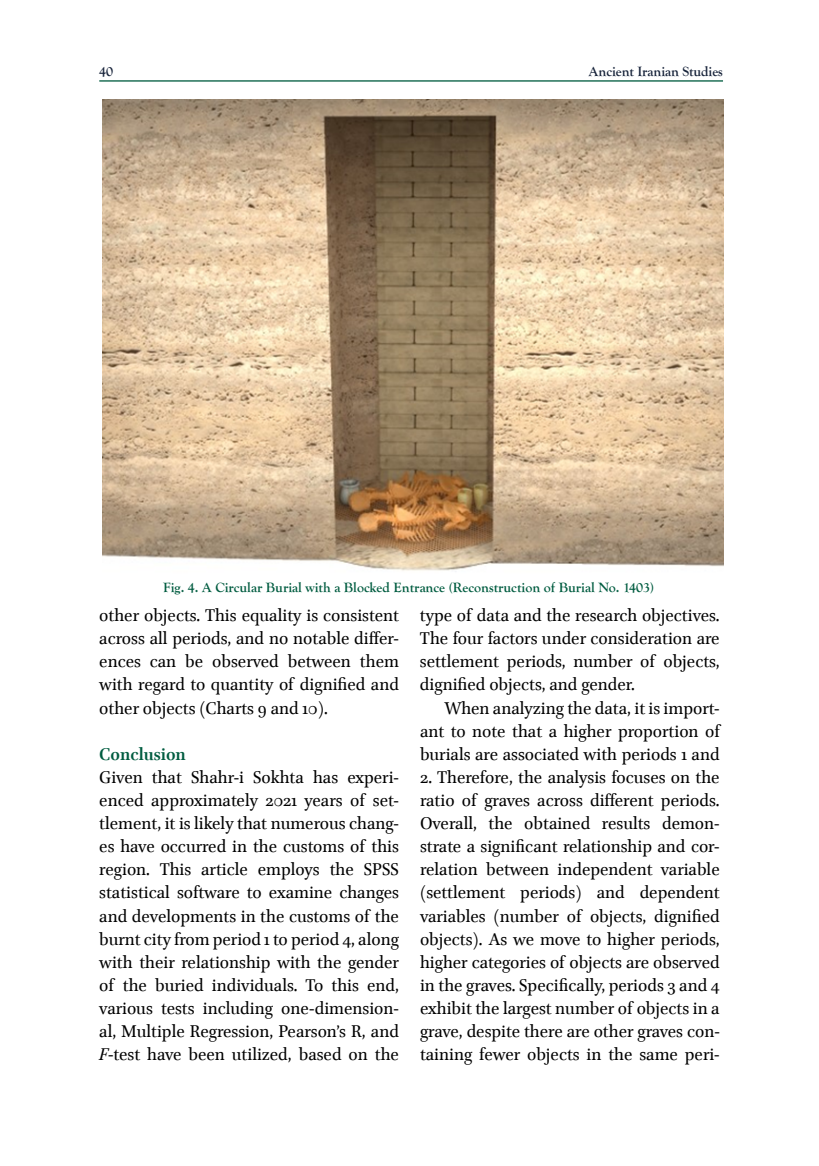
<style>
.page{position:relative;width:819px;height:1166px;background:#fff}
.page>*{position:absolute;margin:0;border:0;box-sizing:border-box;transform-origin:0 0}
.t1{font:19.25px/23.1px "Brill";color:#000;text-align:justify}
.t2{font:700 19.25px "Brill";color:#015c40}
.t3{font:700 14px "Goudy Old Style T";color:#015c40}
.t4{font:700 14px "Goudy Old Style T";letter-spacing:-.005em;color:#17233a}
.s1{font-style:italic}
</style>
<div class="page">
<hr style="left:99px;top:80px;width:624px;height:2px;background:#015c40">
<img style="left:103px;top:99px;width:620px;height:473px">
<p class="t4" style="left:99px;top:63px;width:15px">40</p>
<p class="t4" style="left:589px;top:63px;width:135px">Ancient Iranian Studies</p>
<p class="t3" style="left:163px;top:579px;width:492px">Fig. 4. A Circular Burial with a Blocked Entrance (Reconstruction of Burial No. 1403)</p>
<p class="t1" style="left:99px;top:605px;width:301px">other objects. This equality is consistent across all periods, and no notable differ&shy;ences can be observed between them with regard to quantity of dignified and other objects (Charts 9 and 10).</p>
<p class="t2" style="left:99px;top:741px;width:88px">Conclusion</p>
<p class="t1" style="left:99px;top:766px;width:301px">Given that Shahr-i Sokhta has experi&shy;enced approximately 2021 years of set&shy;tlement, it is likely that numerous chang&shy;es have occurred in the customs of this region. This article employs the SPSS statistical software to examine changes and developments in the customs of the burnt city from period 1 to period 4, along with their relationship with the gender of the buried individuals. To this end, various tests including one-dimension&shy;al, Multiple Regression, Pearson’s R, and <span class="s1">F</span>-test have been utilized, based on the</p>
<p class="t1" style="left:420px;top:605px;width:301px">type of data and the research objectives.<br>The four factors under consideration are settlement periods, number of objects, dignified objects, and gender.</p>
<p class="t1" style="left:420px;top:697px;width:301px;text-indent:25px">When analyzing the data, it is import&shy;ant to note that a higher proportion of burials are associated with periods 1 and</p>
<p class="t1" style="left:420px;top:766px;width:301px">2. Therefore, the analysis focuses on the ratio of graves across different periods.<br>Overall, the obtained results demon&shy;strate a significant relationship and cor&shy;relation between independent variable (settlement periods) and dependent variables (number of objects, dignified objects). As we move to higher periods, higher categories of objects are observed in the graves. Specifically, periods 3 and 4 exhibit the largest number of objects in a grave, despite there are other graves con&shy;taining fewer objects in the same peri-</p>
</div>
